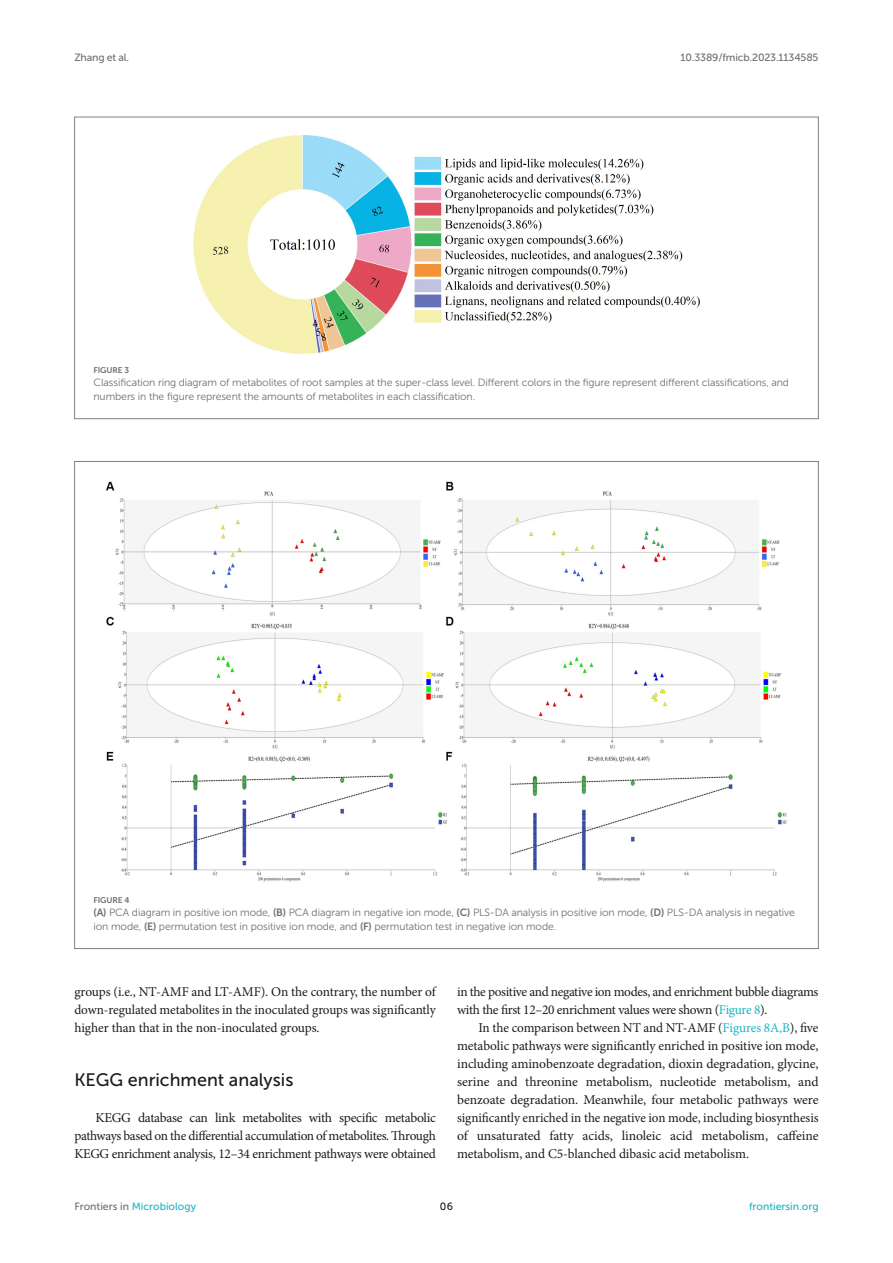
<style>
.page{position:relative;width:893px;height:1263px;background:#fff}
.page>*{position:absolute;margin:0;border:0;box-sizing:border-box;transform-origin:0 0}
.HEAD_2{font:18px "Museo Sans 500";color:#1b1c1b}
.TEXT{font:13.5px/18px "Minion Pro";letter-spacing:-.005em;color:#1b1c1b;text-align:justify}
.TEXT_FLUSH{font:13.5px/18px "Minion Pro";letter-spacing:-.025em;color:#1b1c1b;text-align:justify}
.FIG_LEG{font:10.5px/13.5px "Museo Sans 300";letter-spacing:-.01em;color:#706f70}
.t1{font:10.5px "Museo Sans 500";color:#1db5c3}
.t2{font:10.5px "Museo Sans 500";letter-spacing:-.015em;color:#706f70}
.t3{font:10.5px "Museo Sans 500";color:#1b1c1b}
.FIG_HD{font:8.25px "Museo Sans 700";letter-spacing:-.01em;color:#706f70}
.s1{font-family:"Museo Sans 700"}
.s2{color:#1db5c3}
.s3{color:#706f70}
</style>
<div class="page">
<img style="left:193px;top:136px;width:506px;height:218px">
<img style="left:106px;top:481px;width:681px;height:401px">
<p class="t2" style="left:74px;top:51px;width:56px">Zhang et al.</p>
<p class="t2" style="left:681px;top:51px;width:139px">10.3389/fmicb.2023.1134585</p>
<p class="FIG_HD" style="left:94px;top:365px;width:37px">FIGURE 3</p>
<p class="FIG_LEG" style="left:94px;top:376px;width:697px">Classification ring diagram of metabolites of root samples at the super-class level. Different colors in the figure represent different classifications, and numbers in the figure represent the amounts of metabolites in each classification.</p>
<p class="FIG_HD" style="left:94px;top:895px;width:37px">FIGURE 4</p>
<p class="FIG_LEG" style="left:94px;top:906px;width:703px"><span class="s1">(A)</span> PCA diagram in positive ion mode, <span class="s1">(B)</span> PCA diagram in negative ion mode, <span class="s1">(C)</span> PLS-DA analysis in positive ion mode, <span class="s1">(D)</span> PLS-DA analysis in negative ion mode, <span class="s1">(E)</span> permutation test in positive ion mode, and <span class="s1">(F)</span> permutation test in negative ion mode.</p>
<p class="TEXT" style="left:74px;top:983px;width:363px">groups (i.e., NT-AMF and LT-AMF). On the contrary, the number of down-regulated metabolites in the inoculated groups was significantly higher than that in the non-inoculated groups.</p>
<p class="HEAD_2" style="left:74px;top:1070px;width:220px">KEGG enrichment analysis</p>
<p class="TEXT_FLUSH" style="left:74px;top:1109px;width:363px;text-indent:21px">KEGG database can link metabolites with specific metabolic pathways based on the differential accumulation of metabolites. Through KEGG enrichment analysis, 12–34 enrichment pathways were obtained</p>
<p class="TEXT_FLUSH" style="left:457px;top:983px;width:363px">in the positive and negative ion modes, and enrichment bubble diagrams with the first 12–20 enrichment values were shown (<span class="s2">Figure 8</span>).</p>
<p class="TEXT" style="left:457px;top:1019px;width:363px;text-indent:21px">In the comparison between NT and NT-AMF (<span class="s2">Figures 8A,B</span>), five metabolic pathways were significantly enriched in positive ion mode, including aminobenzoate degradation, dioxin degradation, glycine, serine and threonine metabolism, nucleotide metabolism, and benzoate degradation. Meanwhile, four metabolic pathways were significantly enriched in the negative ion mode, including biosynthesis of unsaturated fatty acids, linoleic acid metabolism, caffeine metabolism, and C5-blanched dibasic acid metabolism.</p>
<p class="t1" style="left:74px;top:1200px;width:123px"><span class="s3">Frontiers in</span> Microbiology</p>
<p class="t3" style="left:440px;top:1200px;width:15px">06</p>
<p class="t1" style="left:749px;top:1200px;width:71px">frontiersin.org</p>
</div>
